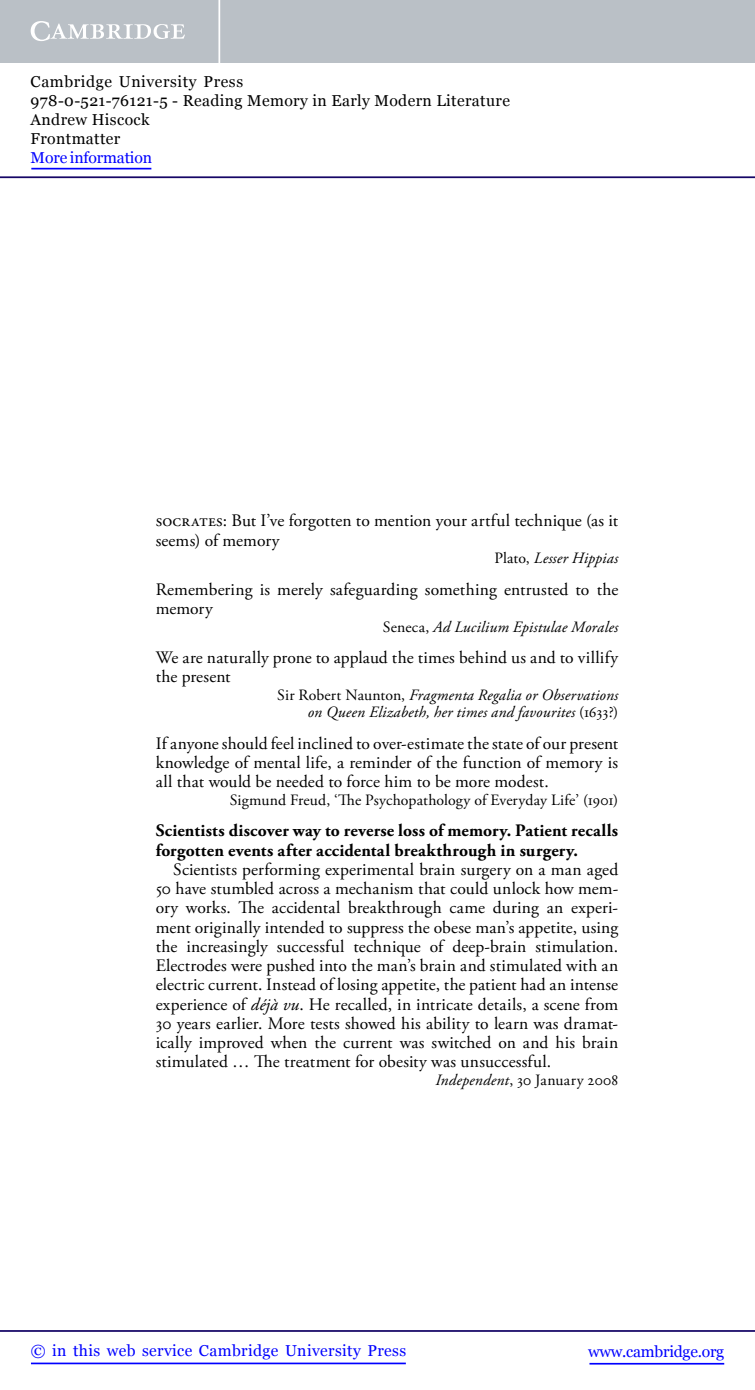
<style>
.page{position:relative;width:755px;height:1390px;background:#fff}
.page>*{position:absolute;margin:0;border:0;box-sizing:border-box;transform-origin:0 0}
.t1{font:17.5px/19.2px "Adobe Garamond Pro";color:#000}
.t2{font:700 17.5px/19.2px "Adobe Garamond Pro";letter-spacing:.01em;color:#000}
.t3{font:italic 15.75px/17.5px "Adobe Garamond Pro";letter-spacing:.01em;color:#000;text-align:right}
.t4{font:15.75px/18.9px "Georgia";letter-spacing:.025em;color:#000}
.t5{font:15.75px "Adobe Garamond Pro";color:#000}
.t6{font:15.75px "Georgia";letter-spacing:.025em;color:#00f}
.t7{font:15.75px "Georgia";letter-spacing:-.015em;color:#00f}
.t8{font:15.75px "Georgia";letter-spacing:-.01em;color:#00f}
.s1{font-style:normal}
.s2{font-style:italic}
</style>
<div class="page">
<hr style="left:589px;top:1363px;width:134px;height:1px;background:#00f">
<hr style="left:0;top:1330px;width:754px;height:2px;background:#150666">
<hr style="left:31px;top:1362px;width:374px;height:2px;background:#00f">
<div style="left:0;top:0;width:754px;height:63px;background:#bac0c6"></div>
<svg style="left:31px;top:21px;width:154px;height:20px"></svg>
<hr style="left:218px;top:0;width:2px;height:63px;background:#fff">
<hr style="left:0;top:176px;width:754px;height:2px;background:#150666">
<hr style="left:31px;top:168px;width:120px;height:1px;background:#00f">
<p class="t4" style="left:31px;top:73px;width:480px">Cambridge University Press<br>978-0-521-76121-5 - Reading Memory in Early Modern Literature<br>Andrew Hiscock<br>Frontmatter</p>
<p class="t8" style="left:31px;top:148px;width:123px">More information</p>
<p class="t1" style="left:156px;top:513px;width:463px">socrates: But I’ve forgotten to mention your artful technique (as it seems) of memory</p>
<p class="t3" style="left:494px;top:551px;width:125px"><span class="s1">Plato,</span> Lesser Hippias</p>
<p class="t1" style="left:156px;top:581px;width:464px">Remembering is merely safeguarding something entrusted to the memory</p>
<p class="t3" style="left:382px;top:619px;width:237px"><span class="s1">Seneca,</span> Ad Lucilium Epistulae Morales</p>
<p class="t1" style="left:156px;top:649px;width:464px">We are naturally prone to applaud the times behind us and to villify the present</p>
<p class="t3" style="left:277px;top:687px;width:342px"><span class="s1">Sir Robert Naunton,</span> Fragmenta Regalia or Observations on Queen Elizabeth, her times and favourites <span class="s1">(1633?)</span></p>
<p class="t1" style="left:156px;top:735px;width:464px;text-align:justify">If anyone should feel inclined to over-estimate the state of our present knowledge of mental life, a reminder of the function of memory is all that would be needed to force him to be more modest.</p>
<p class="t5" style="left:230px;top:793px;width:389px">Sigmund Freud, ‘The Psychopathology of Everyday Life’ (1901)</p>
<p class="t2" style="left:156px;top:823px;width:463px">Scientists discover way to reverse loss of memory. Patient recalls forgotten events after accidental breakthrough in surgery.</p>
<p class="t1" style="left:156px;top:861px;width:464px;text-align:justify;text-indent:18px">Scientists performing experimental brain surgery on a man aged 50 have stumbled across a mechanism that could unlock how mem&shy;ory works. The accidental breakthrough came during an experi&shy;ment originally intended to suppress the obese man’s appetite, using the increasingly successful technique of deep-brain stimulation.<br>Electrodes were pushed into the man’s brain and stimulated with an electric current. Instead of losing appetite, the patient had an intense experience of <span class="s2">déjà vu</span> . He recalled, in intricate details, a scene from 30 years earlier. More tests showed his ability to learn was dramat&shy;ically improved when the current was switched on and his brain stimulated … The treatment for obesity was unsuccessful.</p>
<p class="t5" style="left:435px;top:1073px;width:184px"><span class="s2">Independent</span> , 30 January 2008</p>
<p class="t6" style="left:31px;top:1341px;width:376px">© in this web service Cambridge University Press</p>
<p class="t7" style="left:587px;top:1341px;width:137px">www.cambridge.org</p>
</div>
